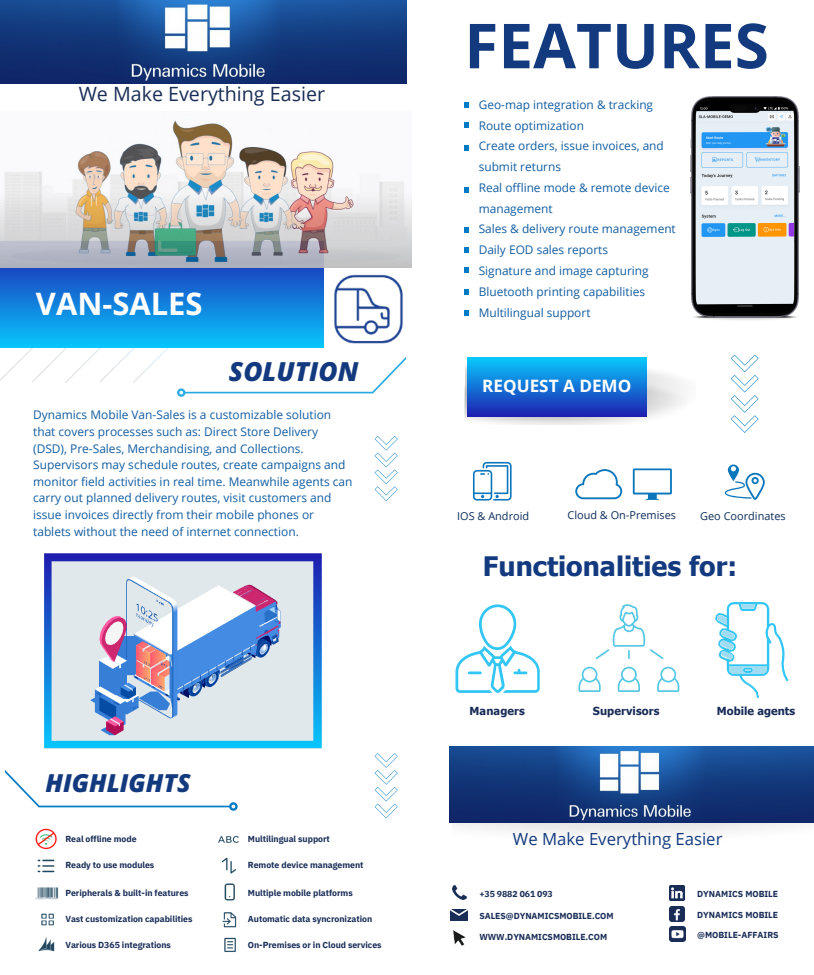
<style>
.page{position:relative;width:814px;height:975px;background:#fff}
.page>*{position:absolute;margin:0;border:0;box-sizing:border-box;transform-origin:0 0}
.t1{font:700 62.1px "Open Sans";color:#133a7e}
.t2{font:700 30.9px "Open Sans";color:#fff}
.t3{font:700 26.8px "Tahoma";color:#133a7e}
.t4{font:italic 800 26.15px "Open Sans";color:#133a7e}
.t5{font:italic 800 24.75px "Open Sans";color:#133a7e}
.t6{font:19.65px "Open Sans";color:#192d57}
.t7{font:700 17.1px "Open Sans";color:#fff}
.t8{font:16.7px "Open Sans";color:#133a7e}
.t9{font:11.95px/16.6px "Open Sans";color:#145da0}
.t10{font:11.9px/20.8px "Open Sans";color:#145da0}
.t11{font:700 11.15px "Tahoma";letter-spacing:.01em;color:#192d58}
.t12{font:10.9px "Open Sans";color:#0d2d59}
.t13{font:700 8.7px "IBM Plex Sans";letter-spacing:-.005em;color:#192d57}
</style>
<div class="page">
<svg style="left:5px;top:770px;width:233px;height:41px"></svg>
<svg style="left:0;top:267px;width:406px;height:130px"></svg>
<div style="left:0;top:262px;width:354px;height:73px;background:#fff"></div>
<svg style="left:375px;top:436px;width:23px;height:65px"></svg>
<svg style="left:464px;top:102px;width:5px;height:5px"></svg>
<svg style="left:464px;top:122px;width:5px;height:5px"></svg>
<svg style="left:464px;top:145px;width:5px;height:5px"></svg>
<svg style="left:464px;top:187px;width:5px;height:5px"></svg>
<svg style="left:464px;top:228px;width:5px;height:5px"></svg>
<svg style="left:464px;top:247px;width:5px;height:5px"></svg>
<svg style="left:464px;top:289px;width:5px;height:5px"></svg>
<svg style="left:464px;top:268px;width:5px;height:5px"></svg>
<svg style="left:464px;top:310px;width:5px;height:5px"></svg>
<img style="left:464px;top:378px;width:171px;height:46px">
<img style="left:466px;top:365px;width:218px;height:55px">
<div style="left:467px;top:358px;width:179px;height:58px;background:linear-gradient(to bottom,#09c7fd,#1d24b2)"></div>
<svg style="left:731px;top:366px;width:27px;height:67px"></svg>
<svg style="left:472px;top:461px;width:293px;height:40px"></svg>
<img style="left:453px;top:931px;width:12px;height:14px">
<img style="left:452px;top:885px;width:15px;height:15px">
<img style="left:451px;top:909px;width:17px;height:12px">
<img style="left:669px;top:885px;width:15px;height:15px">
<img style="left:669px;top:906px;width:15px;height:16px">
<img style="left:670px;top:926px;width:15px;height:16px">
<svg style="left:375px;top:753px;width:23px;height:65px"></svg>
<img style="left:450px;top:746px;width:364px;height:77px">
<img style="left:0;top:0;width:407px;height:84px">
<svg style="left:0;top:267px;width:324px;height:80px;background:#1286de"></svg>
<img style="left:44px;top:553px;width:278px;height:196px">
<img style="left:35px;top:828px;width:24px;height:124px">
<img style="left:218px;top:835px;width:21px;height:117px">
<img style="left:513px;top:96px;width:287px;height:270px">
<img style="left:0;top:120px;width:411px;height:147px">
<img style="left:742px;top:681px;width:17px;height:17px">
<img style="left:716px;top:614px;width:2px;height:9px">
<svg style="left:718px;top:602px;width:70px;height:79px"></svg>
<svg style="left:455px;top:604px;width:85px;height:89px"></svg>
<svg style="left:578px;top:667px;width:23px;height:25px"></svg>
<svg style="left:618px;top:667px;width:22px;height:25px"></svg>
<svg style="left:657px;top:667px;width:22px;height:25px"></svg>
<svg style="left:595px;top:604px;width:68px;height:55px"></svg>
<img style="left:331px;top:271px;width:74px;height:76px">
<p class="t6" style="left:79px;top:80px;width:248px">We Make Everything Easier</p>
<p class="t2" style="left:36px;top:282px;width:168px">VAN-SALES</p>
<p class="t4" style="left:229px;top:353px;width:131px">SOLUTION</p>
<p class="t9" style="left:33px;top:406px;width:321px">Dynamics Mobile Van-Sales is a customizable solution that covers processes such as: Direct Store Delivery (DSD), Pre-Sales, Merchandising, and Collections.<br>Supervisors may schedule routes, create campaigns and monitor field activities in real time. Meanwhile agents can carry out planned delivery routes, visit customers and issue invoices directly from their mobile phones or tablets without the need of internet connection.</p>
<h4 class="t5" style="left:45px;top:765px;width:147px">HIGHLIGHTS</h4>
<p class="t13" style="left:65px;top:833px;width:73px">Real offline mode</p>
<p class="t13" style="left:65px;top:859px;width:90px">Ready to use modules</p>
<p class="t13" style="left:65px;top:887px;width:125px">Peripherals &amp; built-in features</p>
<p class="t13" style="left:65px;top:913px;width:129px">Vast customization capabilities</p>
<p class="t13" style="left:65px;top:939px;width:107px">Various D365 integrations</p>
<p class="t13" style="left:248px;top:833px;width:83px">Multilingual support</p>
<p class="t13" style="left:248px;top:859px;width:117px">Remote device management</p>
<p class="t13" style="left:248px;top:887px;width:106px">Multiple mobile platforms</p>
<p class="t13" style="left:248px;top:913px;width:126px">Automatic data syncronization</p>
<p class="t13" style="left:248px;top:939px;width:135px">On-Premises or in Cloud services</p>
<p class="t1" style="left:464px;top:2px;width:306px">FEATURES</p>
<p class="t10" style="left:479px;top:94px;width:176px">Geo-map integration &amp; tracking</p>
<p class="t10" style="left:479px;top:115px;width:107px">Route optimization</p>
<h2 class="t10" style="left:479px;top:135px;width:187px">Create orders, issue invoices, and submit returns</h2>
<p class="t10" style="left:479px;top:177px;width:193px">Real offline mode &amp; remote device management</p>
<p class="t10" style="left:479px;top:218px;width:199px">Sales &amp; delivery route management</p>
<h3 class="t10" style="left:479px;top:239px;width:131px">Daily EOD sales reports</h3>
<p class="t10" style="left:479px;top:260px;width:171px">Signature and image capturing</p>
<h6 class="t10" style="left:479px;top:281px;width:168px">Bluetooth printing capabilities</h6>
<p class="t10" style="left:479px;top:302px;width:113px">Multilingual support</p>
<p class="t7" style="left:482px;top:374px;width:151px">REQUEST A DEMO</p>
<p class="t12" style="left:457px;top:508px;width:73px">IOS &amp; Android</p>
<p class="t12" style="left:567px;top:508px;width:110px">Cloud &amp; On-Premises</p>
<p class="t12" style="left:700px;top:508px;width:87px">Geo Coordinates</p>
<p class="t3" style="left:483px;top:549px;width:256px">Functionalities for:</p>
<h3 class="t11" style="left:469px;top:704px;width:57px">Managers</h3>
<p class="t11" style="left:593px;top:704px;width:68px">Supervisors</p>
<p class="t11" style="left:717px;top:704px;width:80px">Mobile agents</p>
<p class="t8" style="left:513px;top:827px;width:211px">We Make Everything Easier</p>
<p class="t13" style="left:479px;top:888px;width:75px">+35 9882 061 093</p>
<p class="t13" style="left:479px;top:910px;width:136px">SALES@DYNAMICSMOBILE.COM</p>
<p class="t13" style="left:479px;top:931px;width:129px">WWW.DYNAMICSMOBILE.COM</p>
<p class="t13" style="left:697px;top:888px;width:82px">DYNAMICS MOBILE</p>
<p class="t13" style="left:697px;top:909px;width:82px">DYNAMICS MOBILE</p>
<p class="t13" style="left:697px;top:929px;width:83px">@MOBILE-AFFAIRS</p>
</div>
